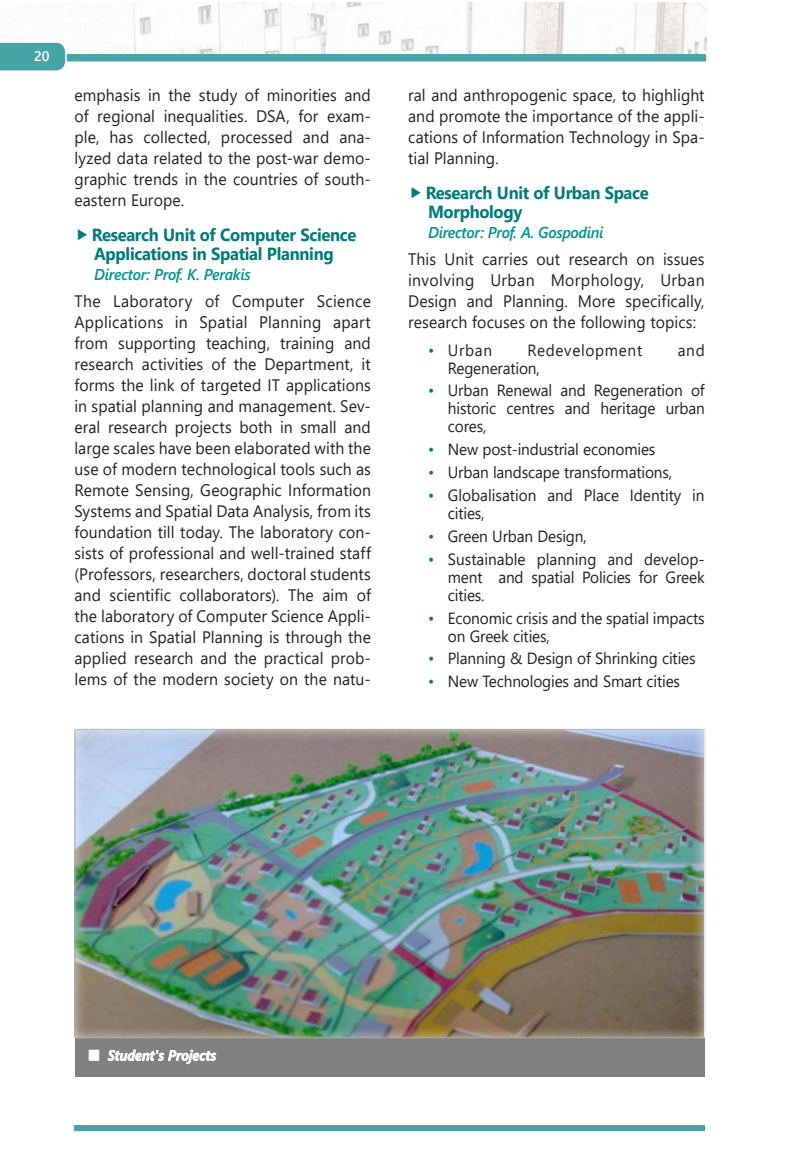
<style>
.page{position:relative;width:794px;height:1166px;background:#fff}
.page>*{position:absolute;margin:0;border:0;box-sizing:border-box;transform-origin:0 0}
.t1{font:700 17.5px/19.2px "Segoe UI";letter-spacing:-.02em;color:#007a7b;scale:.95 1}
.t2{font:16.62px/21px "Segoe UI";letter-spacing:.005em;color:#231f20;text-align:justify;scale:.95 1}
.t3{font:16.1px/17.8px "Segoe UI";letter-spacing:-.01em;color:#231f20;text-align:justify;scale:.95 1}
.t4{font:16.1px "Segoe UI";letter-spacing:.045em;color:#231f20;scale:.95 1}
.t5{font:italic 600 15.75px "Segoe UI";letter-spacing:-.02em;color:#029395;scale:.95 1}
.t6{font:italic 600 14px "Segoe UI";letter-spacing:.01em;color:#fff;scale:.95 1}
.t7{font:600 14px "Segoe UI";color:#fff}
.s1{color:#007a7b}
</style>
<div class="page">
<img style="left:133px;top:3px;width:573px;height:38px">
<svg style="left:0;top:41px;width:706px;height:30px"></svg>
<div style="left:74px;top:1126px;width:630px;height:5px;background:#46a3a6"></div>
<div style="left:76px;top:1038px;width:629px;height:39px;background:#808080"></div>
<svg style="left:108px;top:1049px;width:108px;height:15px"></svg>
<div style="left:73px;top:728px;width:632px;height:310px;background:#fff;opacity:.75"></div>
<svg style="left:89px;top:1050px;width:10px;height:10px"></svg>
<p class="t7" style="left:34px;top:43px;width:17px">20</p>
<p class="t2" style="left:74px;top:84px;width:314px">emphasis in the study of minorities and of regional inequalities. DSA, for exam&shy;ple, has collected, processed and ana&shy;lyzed data related to the post-war demo&shy;graphic trends in the countries of south&shy;eastern Europe.</p>
<p class="t1" style="left:92px;top:223px;width:280px">Research Unit of Computer Science<br>Applications in Spatial Planning</p>
<p class="t5" style="left:94px;top:259px;width:166px">Director: Prof. K. Perakis</p>
<p class="t2" style="left:74px;top:289px;width:314px">The Laboratory of Computer Science Applications in Spatial Planning apart from supporting teaching, training and research activities of the Department, it forms the link of targeted IT applications in spatial planning and management. Sev&shy;eral research projects both in small and large scales have been elaborated with the use of modern technological tools such as Remote Sensing, Geographic Information Systems and Spatial Data Analysis, from its foundation till today. The laboratory con&shy;sists of professional and well-trained staff (Professors, researchers, doctoral students and scientific collaborators). The aim of the laboratory of Computer Science Appli&shy;cations in Spatial Planning is through the applied research and the practical prob&shy;lems of the modern society on the natu-</p>
<p class="t2" style="left:408px;top:83px;width:314px">ral and anthropogenic space, to highlight and promote the importance of the appli&shy;cations of Information Technology in Spa&shy;tial Planning.</p>
<p class="t1" style="left:426px;top:181px;width:236px">Research Unit of Urban Space<br>Morphology</p>
<p class="t5" style="left:428px;top:217px;width:186px">Director: Prof. A. Gospodini</p>
<p class="t2" style="left:408px;top:247px;width:314px">This Unit carries out research on issues involving Urban Morphology, Urban Design and Planning. More specifically, research focuses on the following topics:</p>
<p class="t3" style="left:428px;top:340px;width:69px"><span class="s1">•</span> Urban</p>
<p class="t4" style="left:527px;top:335px;width:122px">Redevelopment</p>
<p class="t3" style="left:677px;top:340px;width:30px">and</p>
<p class="t3" style="left:448px;top:357px;width:98px">Regeneration,</p>
<p class="t3" style="left:448px;top:380px;width:272px;text-indent:-20px"><span class="s1">•</span> Urban Renewal and Regeneration of historic centres and heritage urban cores,</p>
<p class="t3" style="left:428px;top:439px;width:241px"><span class="s1">•</span> New post-industrial economies</p>
<p class="t3" style="left:428px;top:462px;width:258px"><span class="s1">•</span> Urban landscape transformations,</p>
<p class="t3" style="left:448px;top:485px;width:272px;text-indent:-20px"><span class="s1">•</span> Globalisation and Place Identity in cities,</p>
<p class="t3" style="left:428px;top:526px;width:169px"><span class="s1">•</span> Green Urban Design,</p>
<p class="t3" style="left:448px;top:549px;width:272px;text-indent:-20px"><span class="s1">•</span> Sustainable planning and develop&shy;ment and spatial Policies for Greek cities.</p>
<p class="t3" style="left:448px;top:607px;width:272px;text-indent:-20px"><span class="s1">•</span> Economic crisis and the spatial impacts on Greek cities,</p>
<p class="t3" style="left:428px;top:648px;width:283px"><span class="s1">•</span> Planning &amp; Design of Shrinking cities</p>
<p class="t3" style="left:428px;top:671px;width:267px"><span class="s1">•</span> New Technologies and Smart cities</p>
<p class="t6" style="left:108px;top:1042px;width:115px">Student's Projects</p>
</div>
